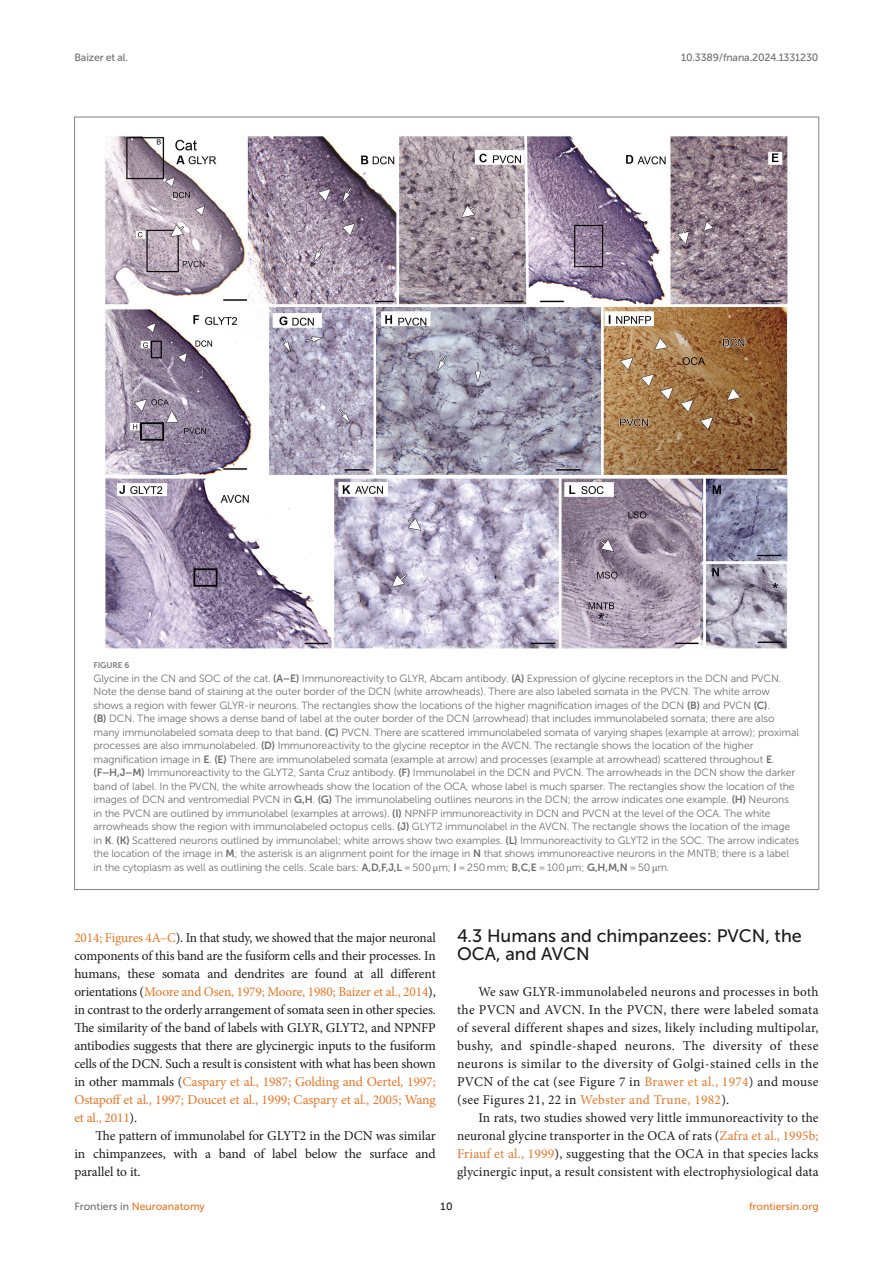
<style>
.page{position:relative;width:893px;height:1263px;background:#fff}
.page>*{position:absolute;margin:0;border:0;box-sizing:border-box;transform-origin:0 0}
.HEAD_2{font:18px/18px "Museo Sans 500";color:#1b1c1b}
.TEXT_FLUSH{font:13.5px/18px "Minion Pro";color:#1b1c1b;text-align:justify}
.TEXT{font:13.5px/18px "Minion Pro";color:#1b1c1b;text-align:justify}
.FIG_LEG{font:10.5px/13.5px "Museo Sans 300";letter-spacing:-.01em;color:#706f70}
.t1{font:10.5px "Museo Sans 500";color:#e87626}
.t2{font:10.5px "Museo Sans 500";letter-spacing:-.015em;color:#706f70}
.t3{font:10.5px "Museo Sans 500";color:#1b1c1b}
.FIG_HD{font:8.25px "Museo Sans 700";letter-spacing:-.01em;color:#7e7f7f}
.s1{font-family:"Museo Sans 700"}
.s2{font-family:"STIX General"}
.s3{color:#e87626}
.s4{color:#706f70}
</style>
<div class="page">
<img style="left:105px;top:136px;width:683px;height:513px">
<p class="t2" style="left:74px;top:51px;width:55px">Baizer et al.</p>
<p class="t2" style="left:681px;top:51px;width:139px">10.3389/fnana.2024.1331230</p>
<p class="FIG_HD" style="left:94px;top:661px;width:37px">FIGURE 6</p>
<p class="FIG_LEG" style="left:94px;top:671px;width:707px">Glycine in the CN and SOC of the cat. <span class="s1">(A–E)</span> Immunoreactivity to GLYR, Abcam antibody. <span class="s1">(A)</span> Expression of glycine receptors in the DCN and PVCN.<br>Note the dense band of staining at the outer border of the DCN (white arrowheads). There are also labeled somata in the PVCN. The white arrow shows a region with fewer GLYR-ir neurons. The rectangles show the locations of the higher magnification images of the DCN <span class="s1">(B)</span> and PVCN <span class="s1">(C)</span>.<br><span class="s1">(B)</span> DCN. The image shows a dense band of label at the outer border of the DCN (arrowhead) that includes immunolabeled somata; there are also many immunolabeled somata deep to that band. <span class="s1">(C)</span> PVCN. There are scattered immunolabeled somata of varying shapes (example at arrow); proximal processes are also immunolabeled. <span class="s1">(D)</span> Immunoreactivity to the glycine receptor in the AVCN. The rectangle shows the location of the higher magnification image in <span class="s1">E</span>. <span class="s1">(E)</span> There are immunolabeled somata (example at arrow) and processes (example at arrowhead) scattered throughout <span class="s1">E</span>. <span class="s1">(F–H,J–M)</span> Immunoreactivity to the GLYT2, Santa Cruz antibody. <span class="s1">(F)</span> Immunolabel in the DCN and PVCN. The arrowheads in the DCN show the darker band of label. In the PVCN, the white arrowheads show the location of the OCA, whose label is much sparser. The rectangles show the location of the images of DCN and ventromedial PVCN in <span class="s1">G,H</span>. <span class="s1">(G)</span> The immunolabeling outlines neurons in the DCN; the arrow indicates one example. <span class="s1">(H)</span> Neurons in the PVCN are outlined by immunolabel (examples at arrows). <span class="s1">(I)</span> NPNFP immunoreactivity in DCN and PVCN at the level of the OCA. The white arrowheads show the region with immunolabeled octopus cells. <span class="s1">(J)</span> GLYT2 immunolabel in the AVCN. The rectangle shows the location of the image in <span class="s1">K</span>. <span class="s1">(K)</span> Scattered neurons outlined by immunolabel; white arrows show two examples. <span class="s1">(L)</span> Immunoreactivity to GLYT2 in the SOC. The arrow indicates the location of the image in <span class="s1">M</span>; the asterisk is an alignment point for the image in <span class="s1">N</span> that shows immunoreactive neurons in the MNTB; there is a label in the cytoplasm as well as outlining the cells. Scale bars: <span class="s1">A,D,F,J,L</span> = 500 <span class="s2">μ</span>m; <span class="s1">I</span> = 250 mm; <span class="s1">B,C,E</span> = 100 <span class="s2">μ</span>m; <span class="s1">G,H,M,N</span> = 50 <span class="s2">μ</span>m.</p>
<p class="TEXT_FLUSH" style="left:74px;top:929px;width:363px"><span class="s3">2014; Figures 4A–C</span>). In that study, we showed that the major neuronal components of this band are the fusiform cells and their processes. In humans, these somata and dendrites are found at all different orientations (<span class="s3">Moore and Osen, 1979; Moore, 1980; Baizer et al., 2014</span>), in contrast to the orderly arrangement of somata seen in other species.<br>The similarity of the band of labels with GLYR, GLYT2, and NPNFP antibodies suggests that there are glycinergic inputs to the fusiform cells of the DCN. Such a result is consistent with what has been shown in other mammals (<span class="s3">Caspary et al., 1987; Golding and Oertel, 1997; Ostapoff et al., 1997; Doucet et al., 1999; Caspary et al., 2005; Wang et al., 2011</span>).</p>
<p class="TEXT" style="left:74px;top:1127px;width:363px;text-indent:21px">The pattern of immunolabel for GLYT2 in the DCN was similar in chimpanzees, with a band of label below the surface and parallel to it.</p>
<p class="HEAD_2" style="left:457px;top:927px;width:346px">4.3 Humans and chimpanzees: PVCN, the<br>OCA, and AVCN</p>
<p class="TEXT_FLUSH" style="left:457px;top:983px;width:363px;text-indent:21px">We saw GLYR-immunolabeled neurons and processes in both the PVCN and AVCN. In the PVCN, there were labeled somata of several different shapes and sizes, likely including multipolar, bushy, and spindle-shaped neurons. The diversity of these neurons is similar to the diversity of Golgi-stained cells in the PVCN of the cat (see Figure 7 in <span class="s3">Brawer et al., 1974</span>) and mouse (see Figures 21, 22 in <span class="s3">Webster and Trune, 1982</span>).</p>
<p class="TEXT" style="left:457px;top:1109px;width:363px;text-indent:21px">In rats, two studies showed very little immunoreactivity to the neuronal glycine transporter in the OCA of rats (<span class="s3">Zafra et al., 1995b; Friauf et al., 1999</span>), suggesting that the OCA in that species lacks glycinergic input, a result consistent with electrophysiological data</p>
<p class="t1" style="left:74px;top:1200px;width:132px"><span class="s4">Frontiers in</span> Neuroanatomy</p>
<p class="t3" style="left:440px;top:1200px;width:14px">10</p>
<p class="t1" style="left:749px;top:1200px;width:71px">frontiersin.org</p>
</div>
